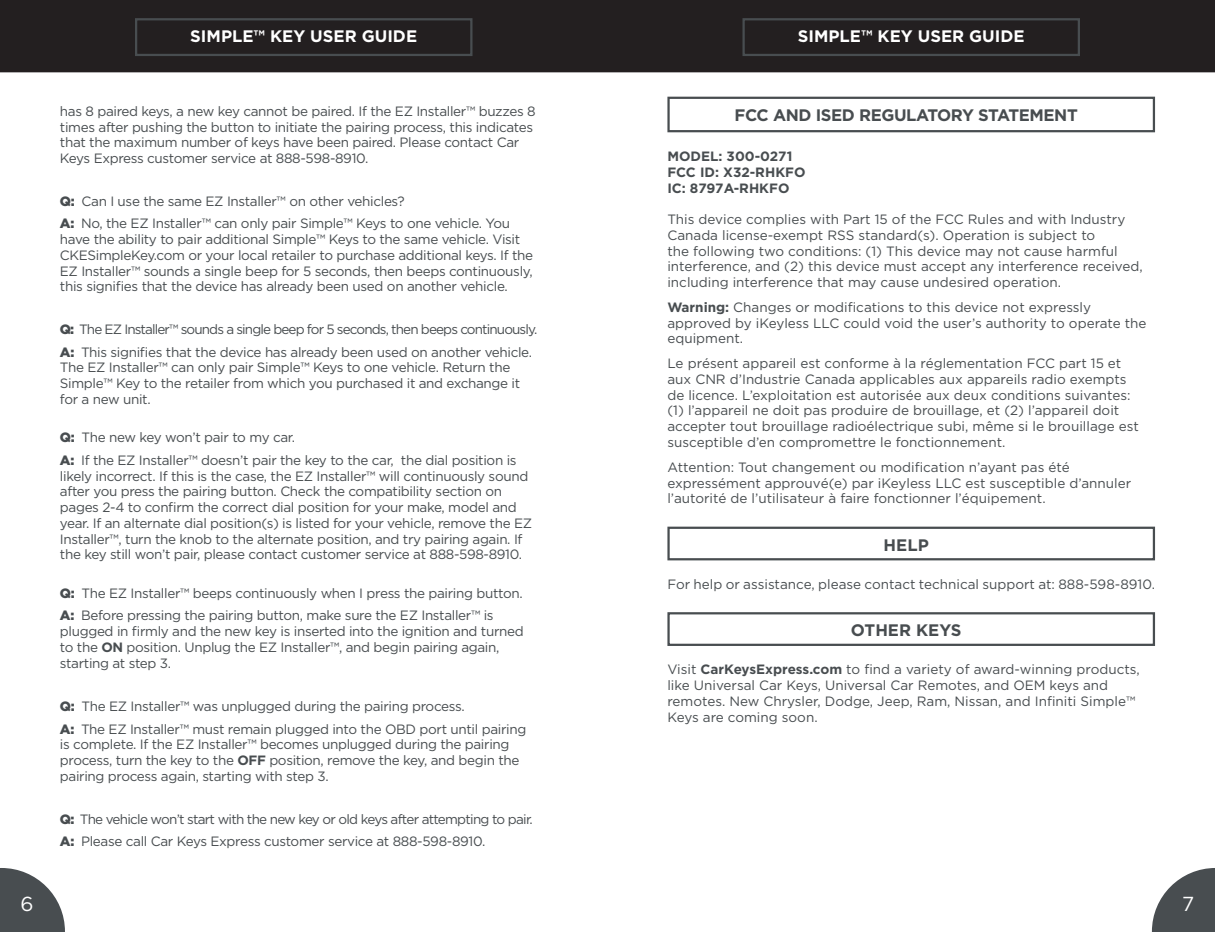
<style>
.page{position:relative;width:1215px;height:932px;background:#fff}
.page>*{position:absolute;margin:0;border:0;box-sizing:border-box;transform-origin:0 0}
.t1{font:20.25px "Gotham";color:#fff}
.t2{font:700 16.65px "Gotham";color:#fff}
.Boxed_Note_With_Rule{font:700 16.65px "Gotham";letter-spacing:-.025em;color:#484d50}
.Boxed_Note_With_Rule-2{font:700 16.65px "Gotham";color:#484d50}
.Boxed_Note_With_Rule-3{font:13.5px/15.8px "Gotham";letter-spacing:-.025em;color:#484d50}
.Body_W__ParaSpace{font:13.5px/15.8px "Gotham";color:#484d50}
.Boxed_Note_With_Rule-4{font:13.5px/22.5px "Gotham";letter-spacing:-.065em;color:#484d50}
.Boxed_Note_With_Rule-5{font:13.5px/22.5px "Gotham";letter-spacing:-.055em;color:#484d50}
.Body_No_ParaSpace{font:700 13.5px "Gotham";color:#484d50}
.s1{font-weight:900}
.s2{font-weight:700}
</style>
<div class="page">
<div style="left:0;top:0;width:1215px;height:72px;background:#231f20"></div>
<div style="left:135px;top:18px;width:337px;height:38px;border:2px solid #484d50"></div>
<div style="left:742px;top:18px;width:338px;height:38px;border:2px solid #484d50"></div>
<svg style="left:0;top:868px;width:65px;height:64px"></svg>
<svg style="left:1152px;top:868px;width:63px;height:64px"></svg>
<div style="left:667px;top:97px;width:488px;height:35px;border:2px solid #484d50"></div>
<div style="left:667px;top:526px;width:488px;height:34px;border:2px solid #484d50"></div>
<div style="left:667px;top:612px;width:488px;height:34px;border:2px solid #484d50"></div>
<p class="t2" style="left:190px;top:27px;width:228px">SIMPLE™ KEY USER GUIDE</p>
<p class="t2" style="left:798px;top:27px;width:228px">SIMPLE™ KEY USER GUIDE</p>
<p class="Boxed_Note_With_Rule-3" style="left:60px;top:103px;width:477px">has 8 paired keys, a new key cannot be paired. If the EZ Installer™ buzzes 8 times after pushing the button to initiate the pairing process, this indicates that the maximum number of keys have been paired. Please contact Car Keys Express customer service at 888-598-8910.</p>
<p class="Boxed_Note_With_Rule-3" style="left:60px;top:190px;width:452px;line-height:22.5px"><span class="s1">Q:</span> Can I use the same EZ Installer™ on other vehicles?<br><span class="s1">A:</span> No, the EZ Installer™ can only pair Simple™ Keys to one vehicle. You</p>
<p class="Boxed_Note_With_Rule-3" style="left:60px;top:231px;width:475px">have the ability to pair additional Simple™ Keys to the same vehicle. Visit CKESimpleKey.com or your local retailer to purchase additional keys. If the EZ Installer™ sounds a single beep for 5 seconds, then beeps continuously, this signifies that the device has already been used on another vehicle.</p>
<p class="Boxed_Note_With_Rule-4" style="left:60px;top:318px;width:479px"><span class="s1">Q:</span> The EZ Installer™ sounds a single beep for 5 seconds, then beeps continuously.<br><span class="s1">A:</span> This signifies that the device has already been used on another vehicle.</p>
<p class="Boxed_Note_With_Rule-3" style="left:60px;top:359px;width:462px">The EZ Installer™ can only pair Simple™ Keys to one vehicle. Return the<br>Simple™ Key to the retailer from which you purchased it and exchange it for a new unit.</p>
<p class="Boxed_Note_With_Rule-3" style="left:60px;top:426px;width:458px;line-height:22.5px"><span class="s1">Q:</span> The new key won’t pair to my car.<br><span class="s1">A:</span> If the EZ Installer™ doesn’t pair the key to the car, the dial position is</p>
<p class="Boxed_Note_With_Rule-3" style="left:60px;top:467px;width:474px">likely incorrect. If this is the case, the EZ Installer™ will continuously sound after you press the pairing button. Check the compatibility section on pages 2-4 to confirm the correct dial position for your make, model and year. If an alternate dial position(s) is listed for your vehicle, remove the EZ Installer™, turn the knob to the alternate position, and try pairing again. If the key still won’t pair, please contact customer service at 888-598-8910.</p>
<p class="Boxed_Note_With_Rule-3" style="left:60px;top:581px;width:464px;line-height:22.5px"><span class="s1">Q:</span> The EZ Installer™ beeps continuously when I press the pairing button.<br><span class="s1">A:</span> Before pressing the pairing button, make sure the EZ Installer™ is</p>
<p class="Boxed_Note_With_Rule-3" style="left:60px;top:622px;width:465px">plugged in firmly and the new key is inserted into the ignition and turned to the <span class="s2">ON</span> position. Unplug the EZ Installer™, and begin pairing again, starting at step 3.</p>
<p class="Boxed_Note_With_Rule-3" style="left:60px;top:694px;width:468px;line-height:22.5px"><span class="s1">Q:</span> The EZ Installer™ was unplugged during the pairing process.<br><span class="s1">A:</span> The EZ Installer™ must remain plugged into the OBD port until pairing</p>
<p class="Boxed_Note_With_Rule-3" style="left:60px;top:736px;width:461px">is complete. If the EZ Installer™ becomes unplugged during the pairing process, turn the key to the <span class="s2">OFF</span> position, remove the key, and begin the pairing process again, starting with step 3.</p>
<p class="Boxed_Note_With_Rule-5" style="left:60px;top:807px;width:474px"><span class="s1">Q:</span> The vehicle won’t start with the new key or old keys after attempting to pair.<br><span class="s1">A:</span> Please call Car Keys Express customer service at 888-598-8910.</p>
<p class="Boxed_Note_With_Rule" style="left:735px;top:105px;width:345px">FCC AND ISED REGULATORY STATEMENT</p>
<p class="Body_No_ParaSpace" style="left:667px;top:148px;width:127px">MODEL: 300-0271</p>
<p class="Body_No_ParaSpace" style="left:667px;top:164px;width:140px">FCC ID: X32-RHKFO</p>
<p class="Body_No_ParaSpace" style="left:667px;top:180px;width:124px">IC: 8797A-RHKFO</p>
<p class="Body_W__ParaSpace" style="left:667px;top:211px;width:477px">This device complies with Part 15 of the FCC Rules and with Industry Canada license-exempt RSS standard(s). Operation is subject to<br>the following two conditions: (1) This device may not cause harmful interference, and (2) this device must accept any interference received, including interference that may cause undesired operation.</p>
<p class="Body_W__ParaSpace" style="left:667px;top:299px;width:481px"><span class="s2">Warning:</span> Changes or modifications to this device not expressly approved by iKeyless LLC could void the user’s authority to operate the equipment.</p>
<p class="Body_W__ParaSpace" style="left:667px;top:355px;width:473px">Le présent appareil est conforme à la réglementation FCC part 15 et aux CNR d’Industrie Canada applicables aux appareils radio exempts de licence. L’exploitation est autorisée aux deux conditions suivantes: (1) l’appareil ne doit pas produire de brouillage, et (2) l’appareil doit accepter tout brouillage radioélectrique subi, même si le brouillage est susceptible d’en compromettre le fonctionnement.</p>
<p class="Body_W__ParaSpace" style="left:667px;top:459px;width:465px">Attention: Tout changement ou modification n’ayant pas été expressément approuvé(e) par iKeyless LLC est susceptible d’annuler l’autorité de l’utilisateur à faire fonctionner l’équipement.</p>
<p class="Boxed_Note_With_Rule" style="left:884px;top:535px;width:47px">HELP</p>
<p class="Body_W__ParaSpace" style="left:667px;top:576px;width:489px">For help or assistance, please contact technical support at: 888-598-8910.</p>
<p class="Boxed_Note_With_Rule-2" style="left:851px;top:620px;width:112px">OTHER KEYS</p>
<p class="Body_W__ParaSpace" style="left:667px;top:661px;width:474px">Visit <span class="s2">CarKeysExpress.com</span> to find a variety of award-winning products, like Universal Car Keys, Universal Car Remotes, and OEM keys and remotes. New Chrysler, Dodge, Jeep, Ram, Nissan, and Infiniti Simple™ Keys are coming soon.</p>
<h1 class="t1" style="left:20px;top:892px;width:15px">6</h1>
<h1 class="t1" style="left:1182px;top:892px;width:14px">7</h1>
</div>
